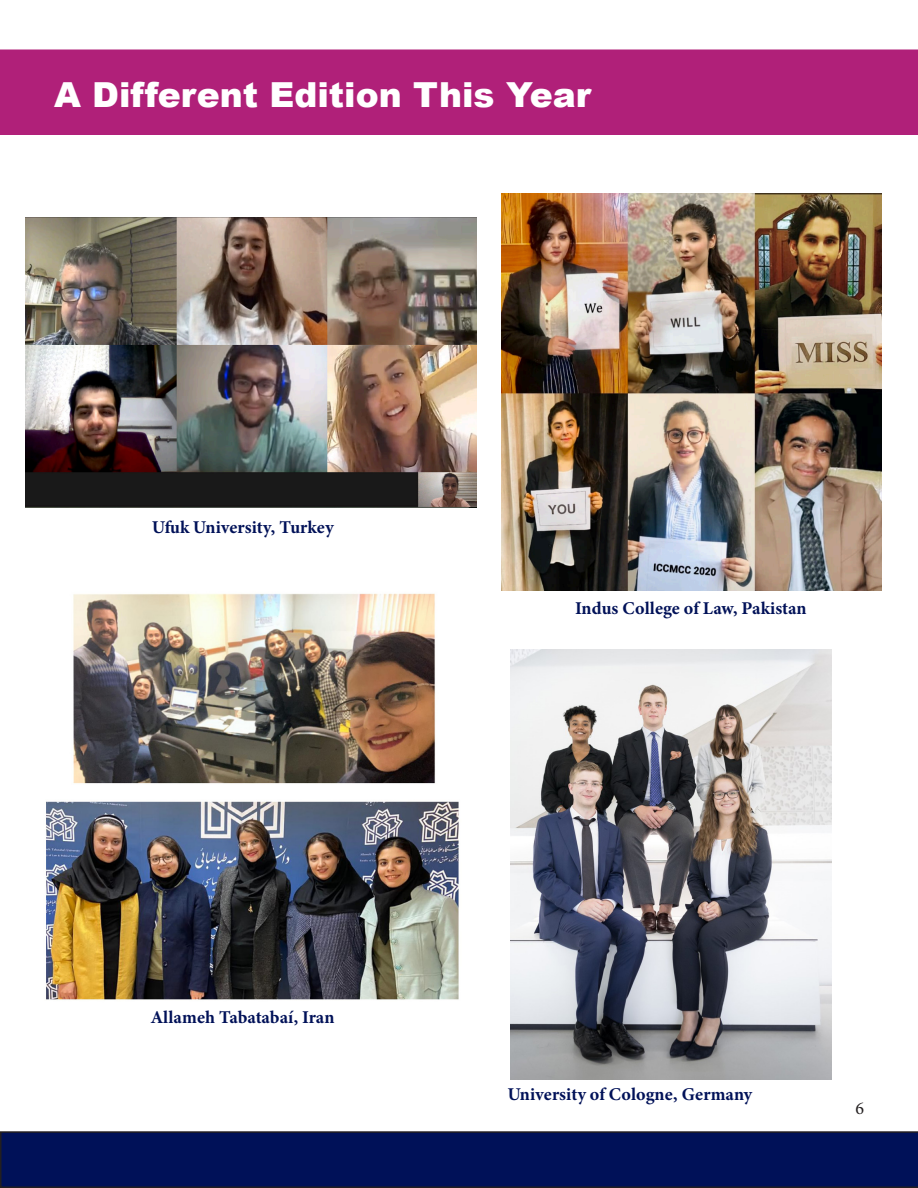
<style>
.page{position:relative;width:918px;height:1188px;background:#fff}
.page>*{position:absolute;margin:0;border:0;box-sizing:border-box;transform-origin:0 0}
.t1{font:900 34.5px "Arial";color:#fff}
.t2{font:700 18px "Minion 3";color:#001158}
.t3{font:18px "Minion Pro";color:#231f20}
</style>
<div class="page">
<div style="left:0;top:50px;width:918px;height:85px;background:#b02079"></div>
<svg style="left:0;top:1131px;width:918px;height:57px;background:#031255"></svg>
<img style="left:46px;top:593px;width:413px;height:407px">
<img style="left:502px;top:194px;width:379px;height:397px">
<img style="left:511px;top:649px;width:321px;height:431px">
<img style="left:25px;top:217px;width:451px;height:290px">
<p class="t1" style="left:54px;top:70px;width:539px">A Different Edition This Year</p>
<p class="t2" style="left:152px;top:514px;width:183px">Ufuk University, Turkey</p>
<p class="t2" style="left:151px;top:1005px;width:185px">Allameh Tabatabaí, Iran</p>
<p class="t2" style="left:575px;top:596px;width:233px">Indus College of Law, Pakistan</p>
<p class="t2" style="left:508px;top:1082px;width:246px">University of Cologne, Germany</p>
<p class="t3" style="left:855px;top:1096px;width:10px">6</p>
</div>
